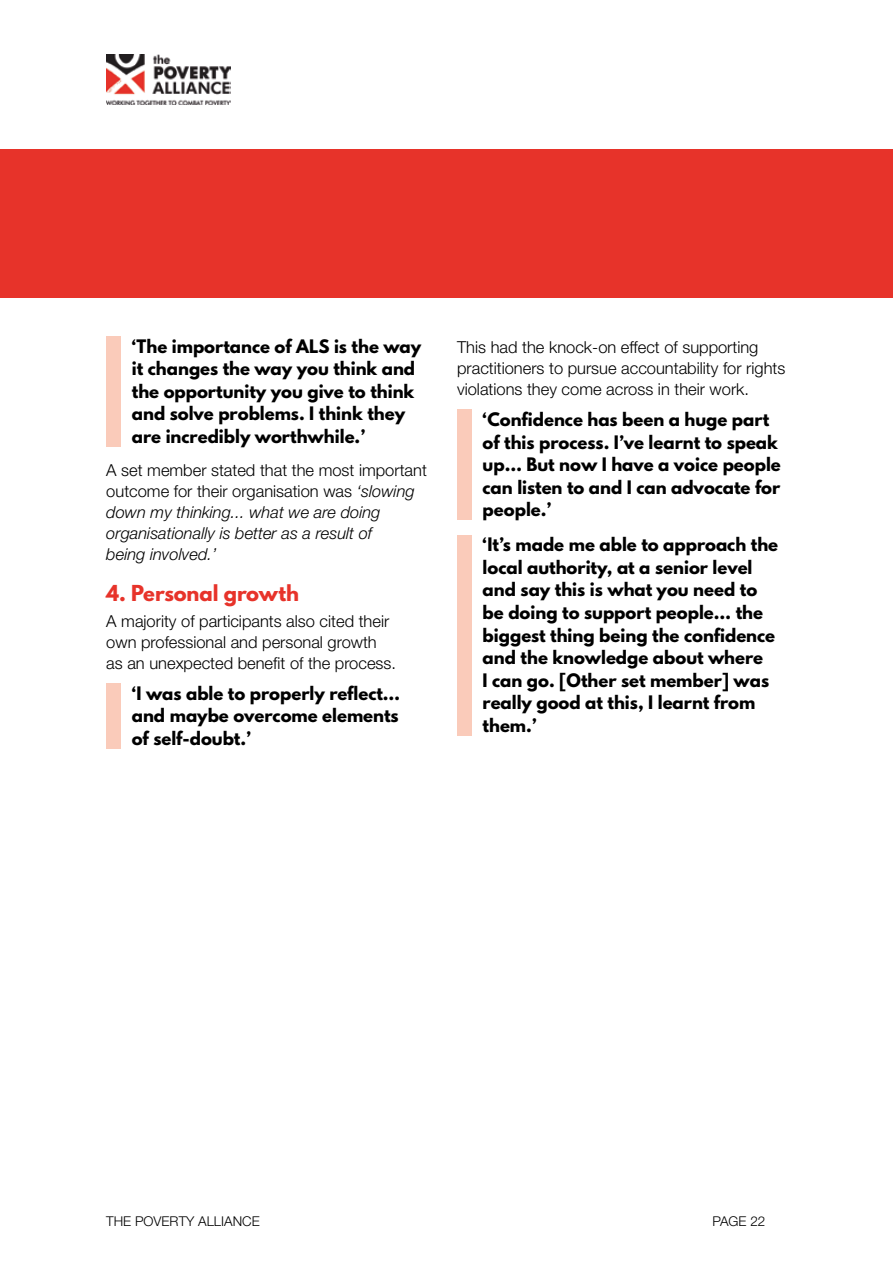
<style>
.page{position:relative;width:893px;height:1263px;background:#fff}
.page>*{position:absolute;margin:0;border:0;box-sizing:border-box;transform-origin:0 0}
.t1{font:700 19.5px "League Spartan";letter-spacing:-.005em;color:#e7332a}
.t2{font:700 16.5px/22.5px "League Spartan";color:#000}
.t3{font:300 16.5px/21px "Helvetica Neue LT";color:#000}
.t4{font:italic 300 16.5px/21px "Helvetica Neue LT";color:#000}
.t5{font:300 13.5px "Helvetica Neue LT";color:#000}
.s1{font-style:normal}
</style>
<div class="page">
<img style="left:106px;top:55px;width:125px;height:49px">
<div style="left:0;top:149px;width:893px;height:149px;background:#e7332a"></div>
<div style="left:106px;top:336px;width:15px;height:111px;background:#facbba"></div>
<div style="left:106px;top:683px;width:15px;height:66px;background:#facbba"></div>
<div style="left:457px;top:409px;width:15px;height:111px;background:#facbba"></div>
<div style="left:457px;top:535px;width:15px;height:200px;background:#facbba"></div>
<p class="t2" style="left:132px;top:334px;width:291px">‘The importance of ALS is the way it changes the way you think and the opportunity you give to think and solve problems. I think they are incredibly worthwhile.’</p>
<p class="t4" style="left:106px;top:460px;width:322px"><span class="s1">A set member stated that the most important outcome for their organisation was</span> ‘slowing down my thinking... what we are doing organisationally is better as a result of<br>being involved.’</p>
<p class="t1" style="left:106px;top:578px;width:194px">4. Personal growth</p>
<p class="t3" style="left:106px;top:610px;width:291px">A majority of participants also cited their own professional and personal growth as an unexpected benefit of the process.</p>
<p class="t2" style="left:132px;top:681px;width:270px;text-align:justify">‘I was able to properly reflect… and maybe overcome elements of self-doubt.’</p>
<p class="t3" style="left:457px;top:336px;width:330px">This had the knock-on effect of supporting practitioners to pursue accountability for rights violations they come across in their work.</p>
<p class="t2" style="left:483px;top:408px;width:300px">‘Confidence has been a huge part of this process. I’ve learnt to speak up… But now I have a voice people can listen to and I can advocate for people.’</p>
<p class="t2" style="left:483px;top:533px;width:297px">‘It’s made me able to approach the local authority, at a senior level and say this is what you need to be doing to support people… the biggest thing being the confidence and the knowledge about where<br>I can go. [Other set member] was really good at this, I learnt from them.’</p>
<p class="t5" style="left:106px;top:1213px;width:155px">THE POVERTY ALLIANCE</p>
<p class="t5" style="left:713px;top:1213px;width:54px">PAGE 22</p>
</div>
